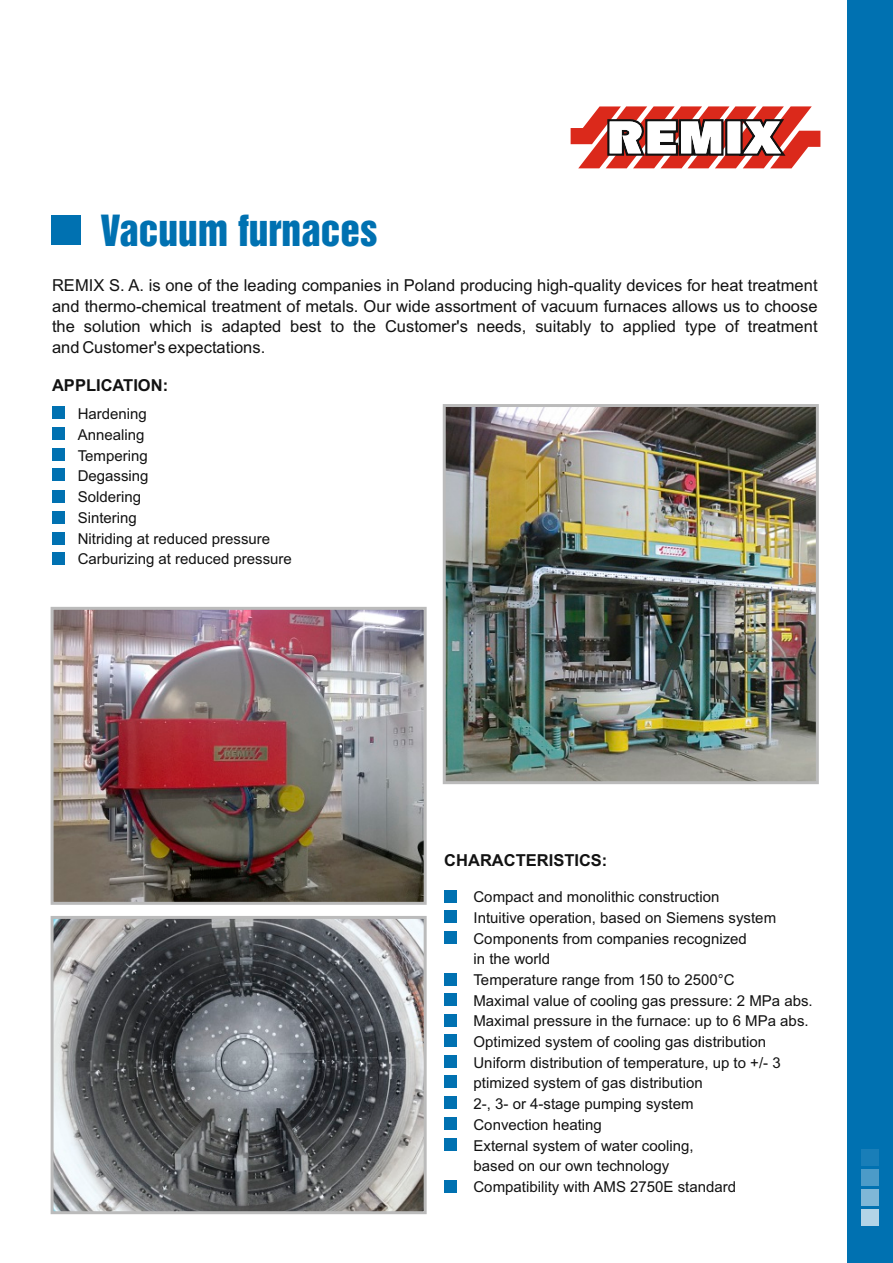
<style>
.page{position:relative;width:893px;height:1263px;background:#fff}
.page>*{position:absolute;margin:0;border:0;box-sizing:border-box;transform-origin:0 0}
.t1{font:39.3px "Switzerland Inserat";color:#0071b1}
.t2{font:16.5px/20.7px "Arial";color:#121212;text-align:justify}
.t3{font:700 16.5px "Arial";color:#121212}
.t4{font:15px/20.7px "Arial";color:#121212}
</style>
<div class="page">
<img style="left:55px;top:920px;width:368px;height:290px">
<img style="left:55px;top:611px;width:368px;height:290px">
<div style="left:51px;top:607px;width:376px;height:298px;border:3px solid #bbb"></div>
<div style="left:51px;top:916px;width:376px;height:298px;border:3px solid #bbb"></div>
<svg style="left:571px;top:106px;width:249px;height:62px"></svg>
<div style="left:847px;top:0;width:46px;height:1263px;background:#0071b1"></div>
<div style="left:861px;top:1149px;width:17px;height:17px;background:#197eb8"></div>
<div style="left:861px;top:1169px;width:17px;height:17px;background:#4c9bc8"></div>
<div style="left:861px;top:1209px;width:17px;height:16px;background:#b2d4e7"></div>
<div style="left:861px;top:1189px;width:17px;height:17px;background:#7fb7d7"></div>
<div style="left:444px;top:890px;width:13px;height:12px;background:#0071b1"></div>
<div style="left:52px;top:407px;width:13px;height:12px;background:#0071b1"></div>
<div style="left:52px;top:490px;width:13px;height:13px;background:#0071b1"></div>
<div style="left:52px;top:448px;width:13px;height:13px;background:#0071b1"></div>
<div style="left:52px;top:532px;width:13px;height:12px;background:#0071b1"></div>
<div style="left:52px;top:427px;width:13px;height:13px;background:#0071b1"></div>
<div style="left:52px;top:511px;width:13px;height:13px;background:#0071b1"></div>
<div style="left:52px;top:468px;width:13px;height:13px;background:#0071b1"></div>
<div style="left:52px;top:552px;width:13px;height:13px;background:#0071b1"></div>
<div style="left:444px;top:973px;width:13px;height:12px;background:#0071b1"></div>
<div style="left:444px;top:993px;width:13px;height:12px;background:#0071b1"></div>
<div style="left:444px;top:910px;width:13px;height:12px;background:#0071b1"></div>
<div style="left:444px;top:1075px;width:13px;height:13px;background:#0071b1"></div>
<div style="left:444px;top:1096px;width:13px;height:13px;background:#0071b1"></div>
<div style="left:444px;top:1138px;width:13px;height:13px;background:#0071b1"></div>
<div style="left:444px;top:1117px;width:13px;height:13px;background:#0071b1"></div>
<div style="left:444px;top:1180px;width:13px;height:13px;background:#0071b1"></div>
<div style="left:444px;top:931px;width:13px;height:13px;background:#0071b1"></div>
<div style="left:444px;top:1014px;width:13px;height:13px;background:#0071b1"></div>
<div style="left:444px;top:1035px;width:13px;height:12px;background:#0071b1"></div>
<div style="left:444px;top:1055px;width:13px;height:12px;background:#0071b1"></div>
<div style="left:51px;top:215px;width:30px;height:30px;background:#0071b1"></div>
<img style="left:447px;top:408px;width:368px;height:372px">
<div style="left:443px;top:404px;width:376px;height:380px;border:3px solid #bbb"></div>
<h1 class="t1" style="left:101px;top:215px;width:278px">Vacuum furnaces</h1>
<p class="t2" style="left:52px;top:276px;width:767px">REMIX S. A. is one of the leading companies in Poland producing high-quality devices for heat treatment and thermo-chemical treatment of metals. Our wide assortment of vacuum furnaces allows us to choose the solution which is adapted best to the Customer's needs, suitably to applied type of treatment and Customer's expectations.</p>
<p class="t3" style="left:52px;top:379px;width:118px">APPLICATION:</p>
<p class="t4" style="left:78px;top:405px;width:216px">Hardening<br>Annealing<br>Tempering<br>Degassing<br>Soldering<br>Sintering<br>Nitriding at reduced pressure<br>Carburizing at reduced pressure</p>
<p class="t3" style="left:444px;top:854px;width:165px">CHARACTERISTICS:</p>
<p class="t4" style="left:473px;top:888px;width:341px">Compact and monolithic construction<br>Intuitive operation, based on Siemens system Components from companies recognized<br>in the world<br>Temperature range from 150 to 2500°C<br>Maximal value of cooling gas pressure: 2 MPa abs.<br>Maximal pressure in the furnace: up to 6 MPa abs.<br>Optimized system of cooling gas distribution Uniform distribution of temperature, up to +/- 3 ptimized system of gas distribution<br>2-, 3- or 4-stage pumping system<br>Convection heating<br>External system of water cooling,<br>based on our own technology<br>Compatibility with AMS 2750E standard</p>
</div>
